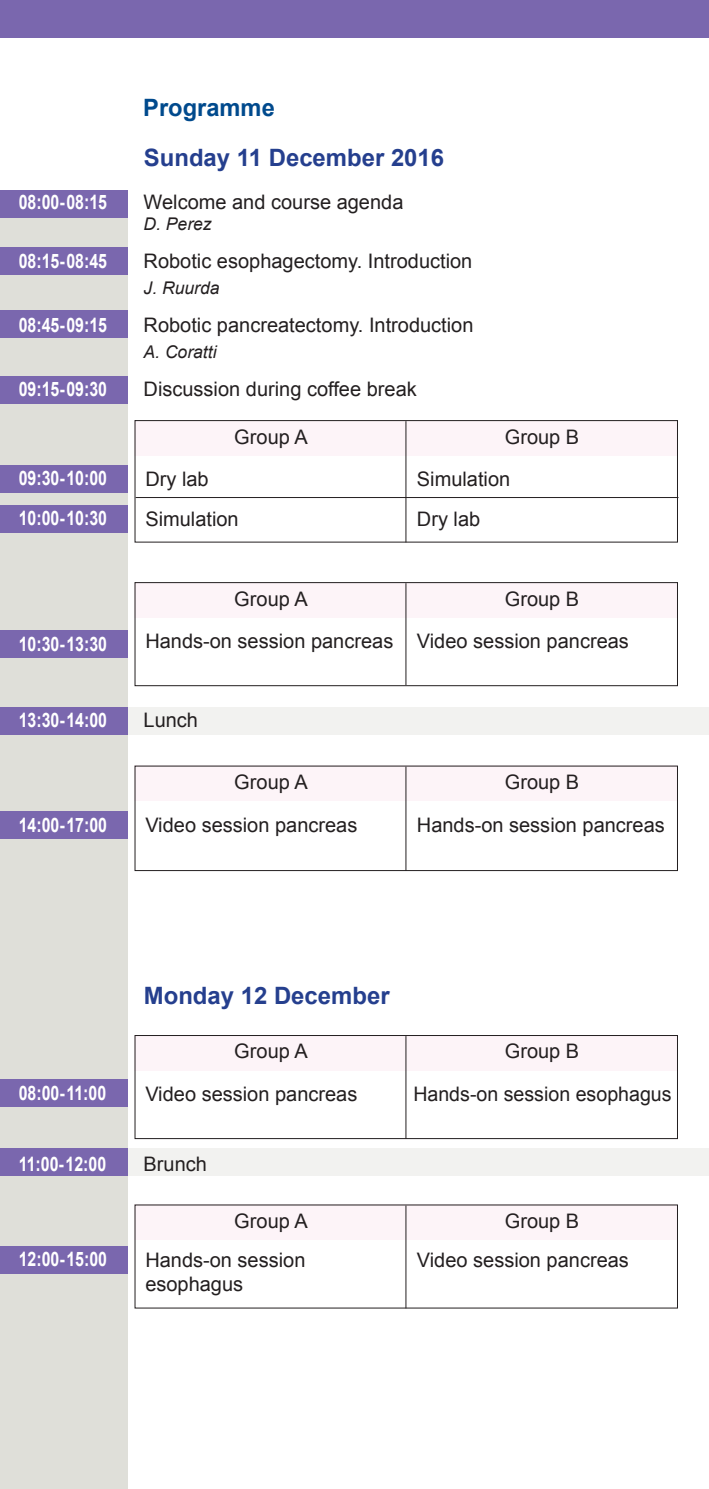
<style>
.page{position:relative;width:709px;height:1489px;background:#fff}
.page>*{position:absolute;margin:0;border:0;box-sizing:border-box;transform-origin:0 0}
.t1{font:700 24px "Arial";color:#253f8e}
.t2{font:700 24px "Arial";color:#004a8d}
.t3{font:20px/24px "Arial";color:#231f20}
.t4{font:700 20px "Arial";color:#fff;scale:.8 1}
.t5{font:italic 17.5px "Arial";color:#231f20}
</style>
<div class="page">
<div style="left:0;top:0;width:709px;height:37px;background:#7a67ae"></div>
<div style="left:0;top:707px;width:709px;height:27px;background:#f2f2f0"></div>
<div style="left:0;top:1147px;width:709px;height:28px;background:#f2f2f0"></div>
<div style="left:0;top:198px;width:128px;height:1290px;background:#dfdfd9"></div>
<div style="left:0;top:190px;width:128px;height:27px;background:#7a67ae"></div>
<div style="left:0;top:247px;width:128px;height:27px;background:#7a67ae"></div>
<div style="left:0;top:310px;width:128px;height:28px;background:#7a67ae"></div>
<div style="left:0;top:376px;width:128px;height:27px;background:#7a67ae"></div>
<div style="left:0;top:630px;width:128px;height:27px;background:#7a67ae"></div>
<div style="left:0;top:811px;width:128px;height:27px;background:#7a67ae"></div>
<div style="left:0;top:1147px;width:128px;height:28px;background:#7a67ae"></div>
<div style="left:0;top:1245px;width:128px;height:28px;background:#7a67ae"></div>
<div style="left:0;top:1079px;width:128px;height:27px;background:#7a67ae"></div>
<div style="left:0;top:707px;width:128px;height:27px;background:#7a67ae"></div>
<div style="left:0;top:505px;width:128px;height:28px;background:#7a67ae"></div>
<hr style="left:136px;top:497px;width:542px;height:1px;background:#231f20">
<div style="left:0;top:465px;width:128px;height:28px;background:#7a67ae"></div>
<div style="left:135px;top:420px;width:542px;height:35px;background:#fdf4f8"></div>
<hr style="left:405px;top:421px;width:1px;height:121px;background:#231f20">
<div style="left:135px;top:420px;width:542px;height:122px;border:1px solid #231f20"></div>
<div style="left:135px;top:582px;width:542px;height:35px;background:#fdf4f8"></div>
<div style="left:135px;top:765px;width:542px;height:36px;background:#fdf4f8"></div>
<div style="left:135px;top:1035px;width:542px;height:35px;background:#fdf4f8"></div>
<div style="left:135px;top:1204px;width:542px;height:35px;background:#fdf4f8"></div>
<hr style="left:405px;top:583px;width:1px;height:102px;background:#231f20">
<hr style="left:405px;top:766px;width:1px;height:104px;background:#231f20">
<hr style="left:405px;top:1036px;width:1px;height:102px;background:#231f20">
<hr style="left:405px;top:1205px;width:1px;height:103px;background:#231f20">
<div style="left:135px;top:582px;width:542px;height:104px;border:1px solid #231f20"></div>
<div style="left:135px;top:1035px;width:542px;height:103px;border:1px solid #231f20"></div>
<p class="t2" style="left:143px;top:92px;width:133px">Programme</p>
<p class="t1" style="left:144px;top:142px;width:302px">Sunday 11 December 2016</p>
<p class="t4" style="left:19px;top:188px;width:112px">08:00-08:15</p>
<p class="t3" style="left:144px;top:190px;width:261px">Welcome and course agenda</p>
<p class="t5" style="left:144px;top:212px;width:70px">D. Perez</p>
<p class="t4" style="left:19px;top:248px;width:112px">08:15-08:45</p>
<p class="t3" style="left:144px;top:249px;width:330px">Robotic esophagectomy. Introduction</p>
<p class="t5" style="left:144px;top:276px;width:77px">J. Ruurda</p>
<p class="t4" style="left:19px;top:312px;width:112px">08:45-09:15</p>
<p class="t3" style="left:144px;top:313px;width:331px">Robotic pancreatectomy. Introduction</p>
<p class="t5" style="left:144px;top:340px;width:74px">A. Coratti</p>
<p class="t4" style="left:19px;top:376px;width:112px">09:15-09:30</p>
<p class="t3" style="left:144px;top:377px;width:275px">Discussion during coffee break</p>
<p class="t3" style="left:234px;top:424px;width:75px">Group A</p>
<p class="t3" style="left:505px;top:424px;width:76px">Group B</p>
<p class="t4" style="left:19px;top:465px;width:112px">09:30-10:00</p>
<p class="t4" style="left:19px;top:504px;width:112px">10:00-10:30</p>
<p class="t3" style="left:145px;top:467px;width:65px">Dry lab</p>
<p class="t3" style="left:145px;top:507px;width:95px">Simulation</p>
<p class="t3" style="left:417px;top:467px;width:95px">Simulation</p>
<p class="t3" style="left:417px;top:507px;width:65px">Dry lab</p>
<p class="t3" style="left:234px;top:586px;width:75px">Group A</p>
<p class="t3" style="left:505px;top:586px;width:76px">Group B</p>
<p class="t4" style="left:19px;top:630px;width:112px">10:30-13:30</p>
<p class="t3" style="left:145px;top:629px;width:249px">Hands-on session pancreas</p>
<p class="t3" style="left:417px;top:629px;width:213px">Video session pancreas</p>
<p class="t4" style="left:19px;top:706px;width:112px">13:30-14:00</p>
<p class="t3" style="left:144px;top:708px;width:56px">Lunch</p>
<p class="t3" style="left:234px;top:770px;width:75px">Group A</p>
<p class="t3" style="left:505px;top:770px;width:76px">Group B</p>
<p class="t4" style="left:19px;top:811px;width:112px">14:00-17:00</p>
<p class="t3" style="left:145px;top:812px;width:213px">Video session pancreas</p>
<p class="t3" style="left:417px;top:812px;width:249px">Hands-on session pancreas</p>
<p class="t1" style="left:144px;top:979px;width:247px">Monday 12 December</p>
<p class="t3" style="left:234px;top:1039px;width:75px">Group A</p>
<p class="t3" style="left:505px;top:1039px;width:76px">Group B</p>
<p class="t4" style="left:19px;top:1079px;width:111px">08:00-11:00</p>
<p class="t3" style="left:145px;top:1082px;width:213px">Video session pancreas</p>
<p class="t3" style="left:413px;top:1082px;width:260px">Hands-on session esophagus</p>
<p class="t4" style="left:19px;top:1150px;width:111px">11:00-12:00</p>
<p class="t3" style="left:144px;top:1151px;width:65px">Brunch</p>
<p class="t3" style="left:234px;top:1208px;width:75px">Group A</p>
<p class="t3" style="left:505px;top:1208px;width:76px">Group B</p>
<p class="t4" style="left:19px;top:1245px;width:112px">12:00-15:00</p>
<p class="t3" style="left:145px;top:1247px;width:162px">Hands-on session esophagus</p>
<p class="t3" style="left:417px;top:1247px;width:213px">Video session pancreas</p>
</div>
